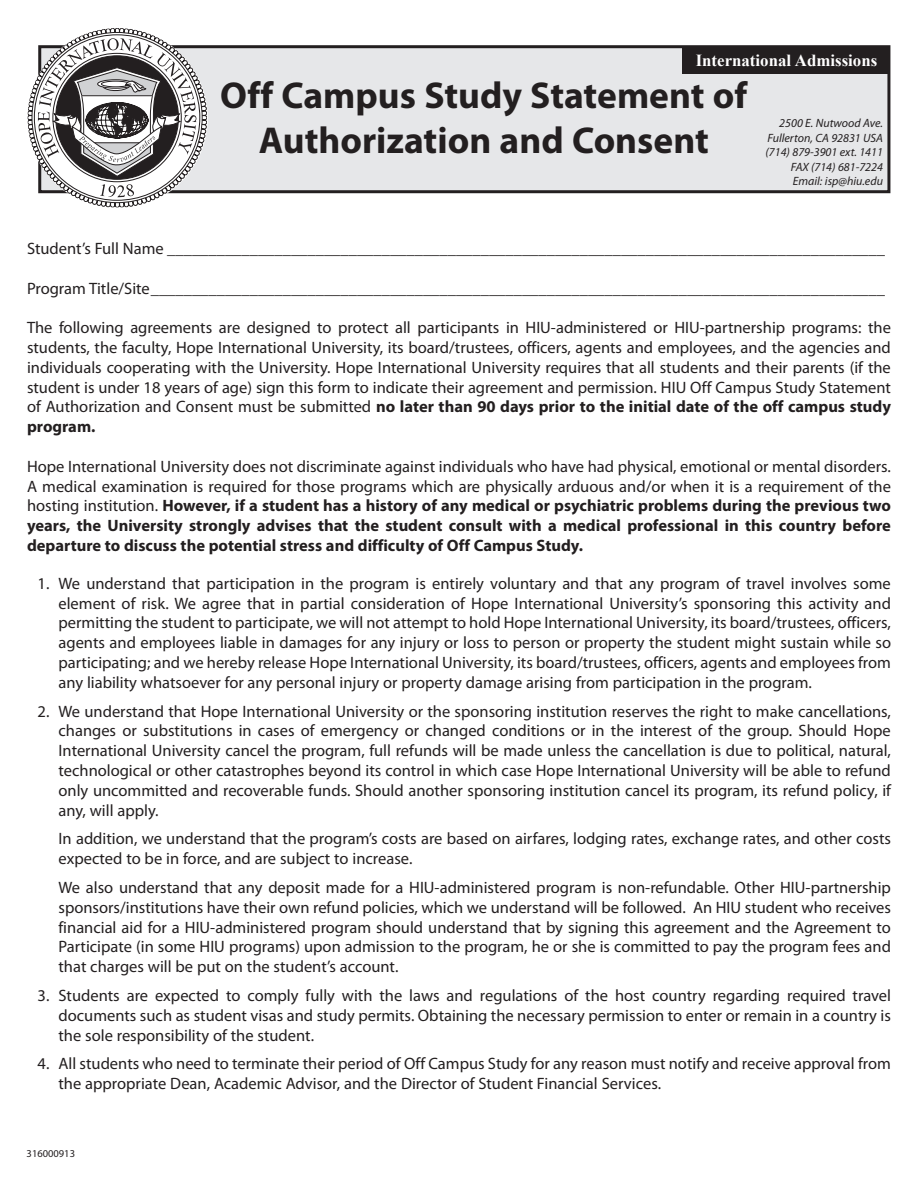
<style>
.page{position:relative;width:918px;height:1188px;background:#fff}
.page>*{position:absolute;margin:0;border:0;box-sizing:border-box;transform-origin:0 0}
.t1{font:700 37.5px/45px "Myriad Pro";color:#231f20;text-align:center}
.t2{font:700 16.8px "Times New Roman";color:#fff}
.level_1{font:16.5px/19.8px "Myriad Pro";color:#231f20;text-align:justify}
.text{font:16.5px/19.8px "Myriad Pro";color:#231f20;text-align:justify}
.text-2{font:700 16.5px/19.8px "Myriad Pro";color:#231f20;text-align:justify}
.t3{font:italic 12px "Myriad Pro";color:#231f20}
.t4{font:10.5px "Myriad Pro";color:#231f20}
.s1{font-weight:700}
.s2{font-weight:400}
</style>
<div class="page">
<div style="left:40px;top:47px;width:849px;height:145px;background:#e6e7e9"></div>
<div style="left:38px;top:45px;width:852px;height:148px;border:3px solid #231f20"></div>
<div style="left:683px;top:47px;width:207px;height:26px;background:#231f20"></div>
<svg style="left:28px;top:28px;width:179px;height:180px"></svg>
<p class="t2" style="left:696px;top:49px;width:183px">International Admissions</p>
<p class="t1" style="left:220px;top:72px;width:529px">Off Campus Study Statement of<br>Authorization and Consent</p>
<p class="t3" style="left:779px;top:116px;width:105px">2500 E. Nutwood Ave.</p>
<p class="t3" style="left:767px;top:130px;width:117px">Fullerton, CA 92831 USA</p>
<p class="t3" style="left:766px;top:145px;width:119px">(714) 879-3901 ext. 1411</p>
<p class="t3" style="left:791px;top:159px;width:94px">FAX (714) 681-7224</p>
<p class="t3" style="left:793px;top:174px;width:92px">Email: isp@hiu.edu</p>
<p class="text" style="left:27px;top:238px;width:860px">Student’s Full Name _______________________________________________________________________________________</p>
<p class="text" style="left:27px;top:278px;width:860px">Program Title/Site_________________________________________________________________________________________</p>
<p class="text" style="left:27px;top:318px;width:866px">The following agreements are designed to protect all participants in HIU-administered or HIU-partnership programs: the students, the faculty, Hope International University, its board/trustees, officers, agents and employees, and the agencies and individuals cooperating with the University. Hope International University requires that all students and their parents (if the student is under 18 years of age) sign this form to indicate their agreement and permission. HIU Off Campus Study Statement of Authorization and Consent must be submitted <span class="s1">no later than 90 days prior to the initial date of the off campus study program.</span></p>
<p class="text-2" style="left:27px;top:456px;width:866px"><span class="s2">Hope International University does not discriminate against individuals who have had physical, emotional or mental disorders.<br>A medical examination is required for those programs which are physically arduous and/or when it is a requirement of the hosting institution.</span> However, if a student has a history of any medical or psychiatric problems during the previous two years, the University strongly advises that the student consult with a medical professional in this country before departure to discuss the potential stress and difficulty of Off Campus Study.</p>
<p class="level_1" style="left:58px;top:573px;width:834px;text-indent:-21px">1. We understand that participation in the program is entirely voluntary and that any program of travel involves some element of risk. We agree that in partial consideration of Hope International University’s sponsoring this activity and permitting the student to participate, we will not attempt to hold Hope International University, its board/trustees, officers, agents and employees liable in damages for any injury or loss to person or property the student might sustain while so participating; and we hereby release Hope International University, its board/trustees, officers, agents and employees from any liability whatsoever for any personal injury or property damage arising from participation in the program.</p>
<p class="level_1" style="left:58px;top:701px;width:834px;text-indent:-21px">2. We understand that Hope International University or the sponsoring institution reserves the right to make cancellations, changes or substitutions in cases of emergency or changed conditions or in the interest of the group. Should Hope International University cancel the program, full refunds will be made unless the cancellation is due to political, natural, technological or other catastrophes beyond its control in which case Hope International University will be able to refund only uncommitted and recoverable funds. Should another sponsoring institution cancel its program, its refund policy, if any, will apply.</p>
<p class="level_1" style="left:58px;top:829px;width:834px">In addition, we understand that the program’s costs are based on airfares, lodging rates, exchange rates, and other costs expected to be in force, and are subject to increase.</p>
<p class="level_1" style="left:58px;top:877px;width:834px">We also understand that any deposit made for a HIU-administered program is non-refundable. Other HIU-partnership sponsors/institutions have their own refund policies, which we understand will be followed. An HIU student who receives financial aid for a HIU-administered program should understand that by signing this agreement and the Agreement to Participate (in some HIU programs) upon admission to the program, he or she is committed to pay the program fees and that charges will be put on the student’s account.</p>
<p class="level_1" style="left:58px;top:985px;width:834px;text-indent:-21px">3. Students are expected to comply fully with the laws and regulations of the host country regarding required travel documents such as student visas and study permits. Obtaining the necessary permission to enter or remain in a country is the sole responsibility of the student.</p>
<p class="level_1" style="left:58px;top:1054px;width:834px;text-indent:-21px">4. All students who need to terminate their period of Off Campus Study for any reason must notify and receive approval from the appropriate Dean, Academic Advisor, and the Director of Student Financial Services.</p>
<p class="t4" style="left:27px;top:1147px;width:50px">316000913</p>
</div>
